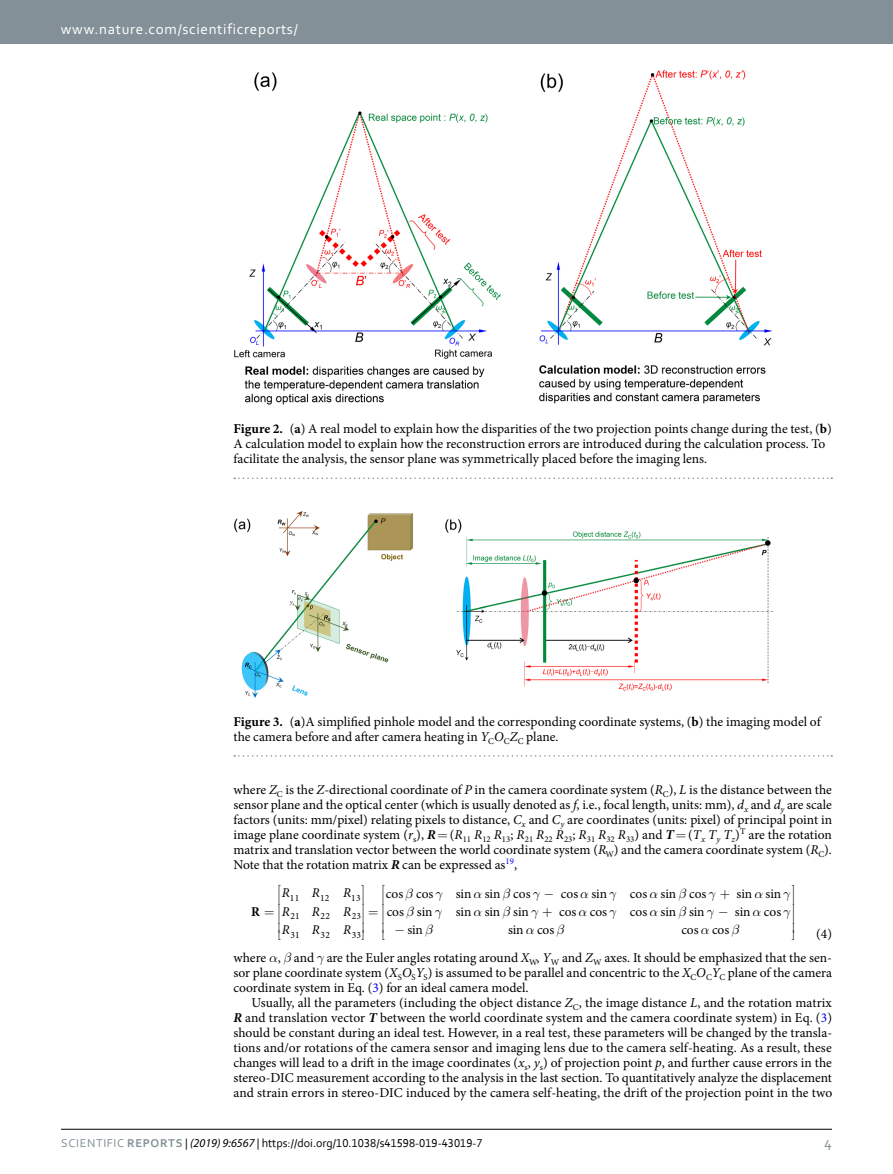
<style>
.page{position:relative;width:893px;height:1174px;background:#fff}
.page>*{position:absolute;margin:0;border:0;box-sizing:border-box;transform-origin:0 0}
.t1{font:15px "Corbel 2";letter-spacing:.045em;color:#fff}
.t2{font:15px "Corbel 2";color:#839097}
.t3{font:13.5px/15px "Minion Pro";color:#000;text-align:justify}
.t4{font:13.35px "Minion Pro";letter-spacing:-.01em;color:#000}
.t5{font:italic 13.35px "Minion Pro";color:#000}
.t6{font:700 13.35px "Minion Pro";color:#000}
.t7{font:12px "Corbel";color:#000}
.t8{font:9.45px "Minion Pro";letter-spacing:.02em;color:#000}
.s1{font-weight:700}
.s2{font-style:italic}
.s3{font-weight:700;font-style:italic}
.s4{color:#00f}
.s5{font-family:"Corbel 2";color:#839097}
.s6{font-family:"Corbel Bold 2";color:#839097}
.s7{font-family:"Corbel 2"}
.s8{font-family:"Myriad Pro";font-style:italic}
</style>
<div class="page">
<hr style="left:61px;top:1129px;width:771px;height:1px;background:#000">
<div style="left:0;top:0;width:893px;height:43px;background:#839097"></div>
<img style="left:234px;top:70px;width:539px;height:335px">
<svg style="left:234px;top:477px;width:598px;height:2px"></svg>
<img style="left:234px;top:511px;width:539px;height:187px">
<svg style="left:234px;top:755px;width:598px;height:1px"></svg>
<p class="t1" style="left:61px;top:19px;width:238px">www.nature.com/scientificreports/</p>
<p class="t3" style="left:233px;top:421px;width:600px;text-align:left"><span class="s1">Figure 2.</span> (<span class="s1">a</span>) A real model to explain how the disparities of the two projection points change during the test, (<span class="s1">b</span>)<br>A calculation model to explain how the reconstruction errors are introduced during the calculation process. To facilitate the analysis, the sensor plane was symmetrically placed before the imaging lens.</p>
<p class="t3" style="left:233px;top:714px;width:589px"><span class="s1">Figure 3.</span> (<span class="s1">a</span>)A simplified pinhole model and the corresponding coordinate systems, (<span class="s1">b</span>) the imaging model of the camera before and after camera heating in <span class="s2">Y</span><sub>C</sub><span class="s2">O</span><sub>C</sub><span class="s2">Z</span><sub>C</sub> plane.</p>
<p class="t3" style="left:233px;top:782px;width:600px">where <span class="s2">Z</span><sub>C</sub> is the <span class="s2">Z</span>-directional coordinate of <span class="s2">P</span> in the camera coordinate system (<span class="s2">R</span><sub>C</sub>), <span class="s2">L</span> is the distance between the sensor plane and the optical center (which is usually denoted as <span class="s2">f</span>, i.e., focal length, units: mm), <span class="s2">d</span><sub>x</sub> and <span class="s2">d</span><sub>y</sub> are scale factors (units: mm/pixel) relating pixels to distance, <span class="s2">C</span><sub>x</sub> and <span class="s2">C</span><sub>y</sub> are coordinates (units: pixel) of principal point in image plane coordinate system (<span class="s2">r</span><sub>s</sub>), <span class="s3">R</span> (<span class="s2">R</span><sub>11</sub> <span class="s2">R</span><sub>12</sub> <span class="s2">R</span><sub>13</sub>; <span class="s2">R</span><sub>21</sub> <span class="s2">R</span><sub>22</sub> <span class="s2">R</span><sub>23</sub>; <span class="s2">R</span><sub>31</sub> <span class="s2">R</span><sub>32</sub> <span class="s2">R</span><sub>33</sub>) and <span class="s3">T</span> (<span class="s2">T</span><sub>x</sub> <span class="s2">T</span><sub>y</sub> <span class="s2">T</span><sub>z</sub>)<sup>T</sup> are the rotation matrix and translation vector between the world coordinate system (<span class="s2">R</span><sub>W</sub>) and the camera coordinate system (<span class="s2">R</span><sub>C</sub>).<br>Note that the rotation matrix <span class="s3">R</span> can be expressed as<sup>19</sup>,</p>
<p class="t5" style="left:282px;top:883px;width:10px">R</p>
<p class="t5" style="left:312px;top:883px;width:10px">R</p>
<p class="t5" style="left:343px;top:883px;width:10px">R</p>
<p class="t5" style="left:282px;top:902px;width:10px">R</p>
<p class="t5" style="left:312px;top:902px;width:10px">R</p>
<p class="t5" style="left:343px;top:902px;width:10px">R</p>
<p class="t5" style="left:282px;top:921px;width:10px">R</p>
<p class="t5" style="left:312px;top:921px;width:10px">R</p>
<p class="t5" style="left:343px;top:921px;width:10px">R</p>
<p class="t4" style="left:386px;top:885px;width:49px">cos cos</p>
<p class="t4" style="left:456px;top:885px;width:76px">sin sin cos</p>
<p class="t4" style="left:561px;top:885px;width:48px">cos sin</p>
<p class="t4" style="left:630px;top:885px;width:78px">cos sin cos</p>
<p class="t4" style="left:737px;top:885px;width:46px">sin sin</p>
<p class="t4" style="left:387px;top:903px;width:47px">cos sin</p>
<p class="t4" style="left:456px;top:903px;width:74px">sin sin sin</p>
<p class="t4" style="left:559px;top:903px;width:50px">cos cos</p>
<p class="t4" style="left:630px;top:903px;width:76px">cos sin sin</p>
<p class="t4" style="left:735px;top:903px;width:48px">sin cos</p>
<p class="t4" style="left:508px;top:920px;width:48px">sin cos</p>
<p class="t4" style="left:681px;top:920px;width:50px">cos cos</p>
<p class="t4" style="left:816px;top:924px;width:17px">(4)</p>
<p class="t8" style="left:290px;top:891px;width:11px">11</p>
<p class="t8" style="left:320px;top:891px;width:11px">12</p>
<p class="t8" style="left:351px;top:891px;width:11px">13</p>
<p class="t8" style="left:290px;top:909px;width:11px">21</p>
<p class="t8" style="left:321px;top:909px;width:11px">22</p>
<p class="t8" style="left:352px;top:909px;width:11px">23</p>
<p class="t8" style="left:290px;top:928px;width:11px">31</p>
<p class="t8" style="left:321px;top:928px;width:11px">32</p>
<p class="t8" style="left:352px;top:928px;width:11px">33</p>
<p class="t3" style="left:233px;top:950px;width:600px">where , and are the Euler angles rotating around <span class="s2">X</span><sub>W</sub>, <span class="s2">Y</span><sub>W</sub> and <span class="s2">Z</span><sub>W</sub> axes. It should be emphasized that the sen&shy;sor plane coordinate system (<span class="s2">X</span><sub>S</sub><span class="s2">O</span><sub>S</sub><span class="s2">Y</span><sub>S</sub>) is assumed to be parallel and concentric to the <span class="s2">X</span><sub>C</sub><span class="s2">O</span><sub>C</sub><span class="s2">Y</span><sub>C</sub> plane of the camera coordinate system in Eq. (<span class="s4">3</span>) for an ideal camera model.</p>
<p class="t3" style="left:233px;top:995px;width:600px;text-indent:18px">Usually, all the parameters (including the object distance <span class="s2">Z</span><sub>C</sub>, the image distance <span class="s2">L</span>, and the rotation matrix <span class="s3">R</span> and translation vector <span class="s3">T</span> between the world coordinate system and the camera coordinate system) in Eq. (<span class="s4">3</span>) should be constant during an ideal test. However, in a real test, these parameters will be changed by the transla&shy;tions and/or rotations of the camera sensor and imaging lens due to the camera self-heating. As a result, these changes will lead to a drift in the image coordinates (<span class="s2">x</span><sub>s</sub>, <span class="s2">y</span><sub>s</sub>) of projection point <span class="s2">p</span>, and further cause errors in the stereo-DIC measurement according to the analysis in the last section. To quantitatively analyze the displacement and strain errors in stereo-DIC induced by the camera self-heating, the drift of the projection point in the two</p>
<p class="t6" style="left:251px;top:902px;width:10px">R</p>
<p class="t4" style="left:394px;top:920px;width:30px">− sin</p>
<p class="t7" style="left:61px;top:1135px;width:423px"><span class="s5">Scientific</span> <span class="s6">REPORTS</span> <span class="s7">|</span> <span class="s8">(2019) 9:6567</span> <span class="s7">|</span> https://doi.org/10.1038/s41598-019-43019-7</p>
<p class="t2" style="left:824px;top:1132px;width:9px">4</p>
</div>
